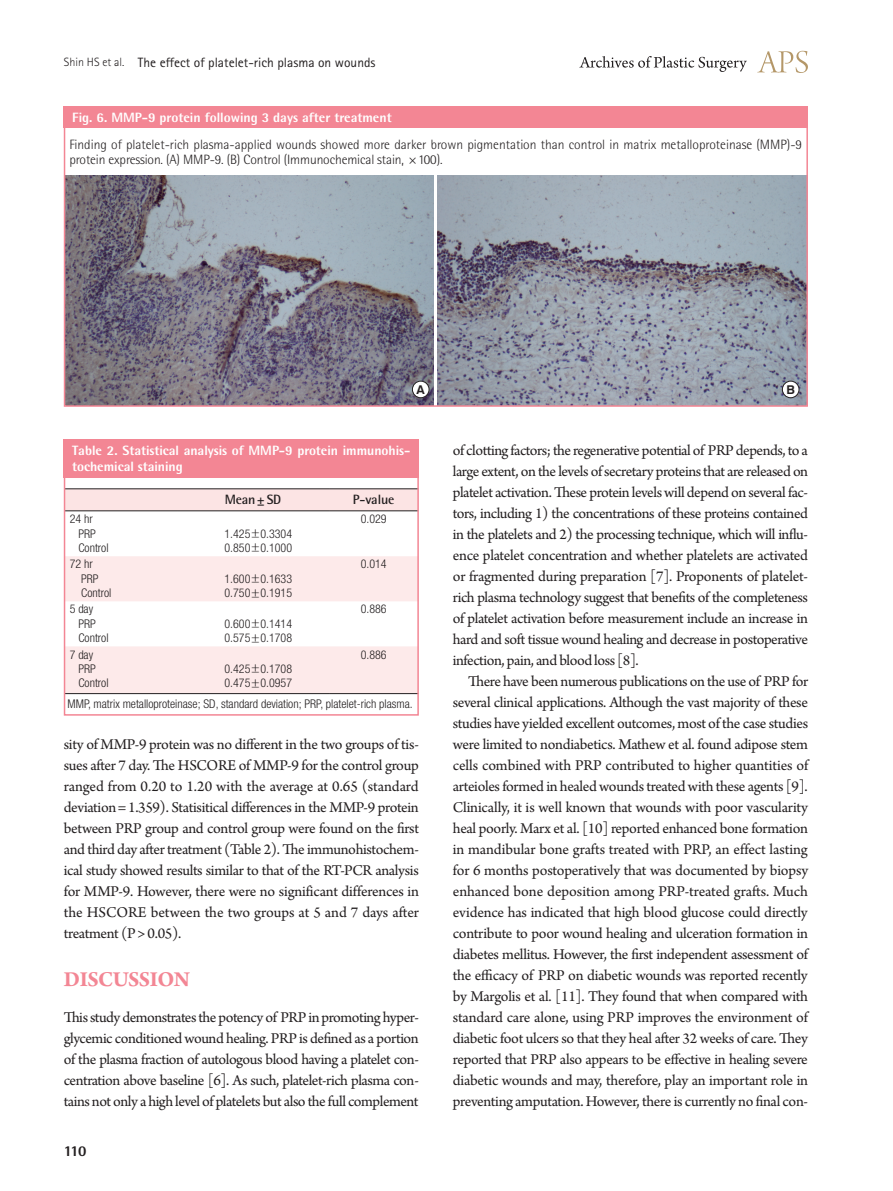
<style>
.page{position:relative;width:893px;height:1191px;background:#fff}
.page>*{position:absolute;margin:0;border:0;box-sizing:border-box;transform-origin:0 0}
.대제목{font:700 22.5px "Arno Pro";letter-spacing:-.02em;color:#f38694}
.본문_성형{font:15.75px/21px "Arno Pro";letter-spacing:-.03em;color:#231f20;text-align:justify}
.t1{font:800 15px "Rotis Semi Sans Std";color:#231f20}
.그림__표-설명{font:300 13.5px/15px "Rotis Semi Sans Std";letter-spacing:-.005em;color:#231f20}
.표_그림_제목_볼드{font:800 13.5px/16.2px "Rotis Semi Sans Std";letter-spacing:-.005em;color:#fff}
.t2{font:13.5px "Rotis Sans Serif Std";color:#231f20}
.표제목체{font:700 13.5px "Rotis Semi Sans Std";letter-spacing:-.01em;color:#231f20}
.t3{font:700 12.15px "Swiss 721 BT";color:#231f20}
.표_본문{font:300 condensed 12px "Helvetica Neue LT Std";color:#231f20}
.s1{font-weight:300;font-size:12px}
.s2{font-family:"Minion Pro";font-weight:400}
.s3{font-family:"Dotum";font-weight:400;font-stretch:normal}
</style>
<div class="page">
<svg style="left:757px;top:51px;width:51px;height:22px"></svg>
<svg style="left:579px;top:56px;width:168px;height:16px"></svg>
<div style="left:64px;top:439px;width:355px;height:39px;background:#f38694"></div>
<div style="left:67px;top:489px;width:349px;height:21px;background:#fce4e4"></div>
<svg style="left:67px;top:511px;width:349px;height:1px"></svg>
<svg style="left:67px;top:556px;width:349px;height:137px;fill:#fdeaea"></svg>
<hr style="left:65px;top:488px;width:112px;height:1px;background:#231f20">
<hr style="left:177px;top:488px;width:152px;height:1px;background:#231f20">
<hr style="left:329px;top:488px;width:89px;height:1px;background:#231f20">
<hr style="left:65px;top:510px;width:112px;height:1px;background:#231f20">
<hr style="left:177px;top:510px;width:152px;height:1px;background:#231f20">
<hr style="left:329px;top:510px;width:89px;height:1px;background:#231f20">
<hr style="left:65px;top:693px;width:112px;height:1px;background:#231f20">
<hr style="left:177px;top:693px;width:152px;height:1px;background:#231f20">
<hr style="left:329px;top:693px;width:89px;height:1px;background:#231f20">
<div style="left:64px;top:106px;width:744px;height:22px;background:#f38694"></div>
<img style="left:67px;top:176px;width:367px;height:228px">
<img style="left:438px;top:176px;width:367px;height:228px">
<div style="left:412px;top:381px;width:17px;height:17px;background:#fff;border-radius:50%"></div>
<div style="left:412px;top:381px;width:17px;height:17px;border:1px solid #231f20;border-radius:50%"></div>
<div style="left:782px;top:381px;width:17px;height:17px;background:#fff;border-radius:50%"></div>
<div style="left:782px;top:381px;width:17px;height:17px;border:1px solid #231f20;border-radius:50%"></div>
<div style="left:64px;top:106px;width:744px;height:301px;border:2px solid #f38694"></div>
<div style="left:64px;top:439px;width:355px;height:276px;border:2px solid #f38694"></div>
<p class="t2" style="left:64px;top:54px;width:313px"><span class="s1">Shin HS et al.</span> The effect of platelet-rich plasma on wounds</p>
<p class="표_그림_제목_볼드" style="left:72px;top:109px;width:321px">Fig. 6. MMP-9 protein following 3 days after treatment</p>
<p class="그림__표-설명" style="left:69px;top:137px;width:734px">Finding of platelet-rich plasma-applied wounds showed more darker brown pigmentation than control in matrix metalloproteinase (MMP)-9 protein expression. (A) MMP-9. (B) Control (Immunochemical stain, <span class="s2">×</span>100).</p>
<p class="t3" style="left:417px;top:382px;width:10px">A</p>
<p class="t3" style="left:786px;top:382px;width:10px">B</p>
<p class="표_그림_제목_볼드" style="left:72px;top:442px;width:340px">Table 2. Statistical analysis of MMP-9 protein immunohis&shy;tochemical staining</p>
<p class="표제목체" style="left:225px;top:491px;width:58px">Mean±SD</p>
<p class="표제목체" style="left:353px;top:491px;width:43px">P-value</p>
<p class="표_본문" style="left:70px;top:512px;width:25px">24 hr</p>
<p class="표_본문" style="left:78px;top:526px;width:19px">PRP</p>
<p class="표_본문" style="left:78px;top:541px;width:32px">Control</p>
<p class="표_본문" style="left:361px;top:512px;width:27px">0.029</p>
<p class="표_본문" style="left:225px;top:526px;width:69px">1.425<span class="s3">±</span>0.3304</p>
<p class="표_본문" style="left:225px;top:541px;width:69px">0.850<span class="s3">±</span>0.1000</p>
<p class="표_본문" style="left:70px;top:557px;width:25px">72 hr</p>
<p class="표_본문" style="left:81px;top:571px;width:19px">PRP</p>
<p class="표_본문" style="left:81px;top:586px;width:32px">Control</p>
<p class="표_본문" style="left:225px;top:571px;width:69px">1.600<span class="s3">±</span>0.1633</p>
<p class="표_본문" style="left:225px;top:586px;width:69px">0.750<span class="s3">±</span>0.1915</p>
<p class="표_본문" style="left:361px;top:557px;width:27px">0.014</p>
<p class="표_본문" style="left:70px;top:602px;width:25px">5 day</p>
<p class="표_본문" style="left:78px;top:616px;width:19px">PRP</p>
<p class="표_본문" style="left:78px;top:631px;width:32px">Control</p>
<p class="표_본문" style="left:225px;top:616px;width:69px">0.600<span class="s3">±</span>0.1414</p>
<p class="표_본문" style="left:225px;top:631px;width:69px">0.575<span class="s3">±</span>0.1708</p>
<p class="표_본문" style="left:361px;top:602px;width:27px">0.886</p>
<p class="표_본문" style="left:70px;top:647px;width:25px">7 day</p>
<p class="표_본문" style="left:78px;top:662px;width:19px">PRP</p>
<p class="표_본문" style="left:78px;top:676px;width:32px">Control</p>
<p class="표_본문" style="left:225px;top:662px;width:69px">0.425<span class="s3">±</span>0.1708</p>
<p class="표_본문" style="left:225px;top:676px;width:69px">0.475<span class="s3">±</span>0.0957</p>
<p class="표_본문" style="left:361px;top:647px;width:27px">0.886</p>
<p class="표_본문" style="left:68px;top:697px;width:347px">MMP, matrix metalloproteinase; SD, standard deviation; PRP, platelet-rich plasma.</p>
<p class="본문_성형" style="left:64px;top:735px;width:357px">sity of MMP-9 protein was no different in the two groups of tis&shy;sues after 7 day. The HSCORE of MMP-9 for the control group ranged from 0.20 to 1.20 with the average at 0.65 (standard deviation = 1.359). Statisitical differences in the MMP-9 protein between PRP group and control group were found on the first and third day after treatment (Table 2). The immunohistochem&shy;ical study showed results similar to that of the RT-PCR analysis for MMP-9. However, there were no significant differences in the HSCORE between the two groups at 5 and 7 days after treatment (P &gt; 0.05).</p>
<p class="대제목" style="left:64px;top:966px;width:128px">DISCUSSION</p>
<p class="본문_성형" style="left:64px;top:1008px;width:357px">This study demonstrates the potency of PRP in promoting hyper&shy;glycemic conditioned wound healing. PRP is defined as a portion of the plasma fraction of autologous blood having a platelet con&shy;centration above baseline [6]. As such, platelet-rich plasma con&shy;tains not only a high level of platelets but also the full complement</p>
<p class="t1" style="left:64px;top:1141px;width:24px">110</p>
<p class="본문_성형" style="left:453px;top:441px;width:357px">of clotting factors; the regenerative potential of PRP depends, to a large extent, on the levels of secretary proteins that are released on platelet activation. These protein levels will depend on several fac&shy;tors, including 1) the concentrations of these proteins contained in the platelets and 2) the processing technique, which will influ&shy;ence platelet concentration and whether platelets are activated or fragmented during preparation [7]. Proponents of platelet&shy;rich plasma technology suggest that benefits of the completeness of platelet activation before measurement include an increase in hard and soft tissue wound healing and decrease in postoperative infection, pain, and blood loss [8].</p>
<p class="본문_성형" style="left:453px;top:672px;width:357px;text-indent:15px">There have been numerous publications on the use of PRP for several clinical applications. Although the vast majority of these studies have yielded excellent outcomes, most of the case studies were limited to nondiabetics. Mathew et al. found adipose stem cells combined with PRP contributed to higher quantities of arteioles formed in healed wounds treated with these agents [9].<br>Clinically, it is well known that wounds with poor vascularity heal poorly. Marx et al. [10] reported enhanced bone formation in mandibular bone grafts treated with PRP, an effect lasting for 6 months postoperatively that was documented by biopsy enhanced bone deposition among PRP-treated grafts. Much evidence has indicated that high blood glucose could directly contribute to poor wound healing and ulceration formation in diabetes mellitus. However, the first independent assessment of the efficacy of PRP on diabetic wounds was reported recently by Margolis et al. [11]. They found that when compared with standard care alone, using PRP improves the environment of diabetic foot ulcers so that they heal after 32 weeks of care. They reported that PRP also appears to be effective in healing severe diabetic wounds and may, therefore, play an important role in preventing amputation. However, there is currently no final con-</p>
</div>
